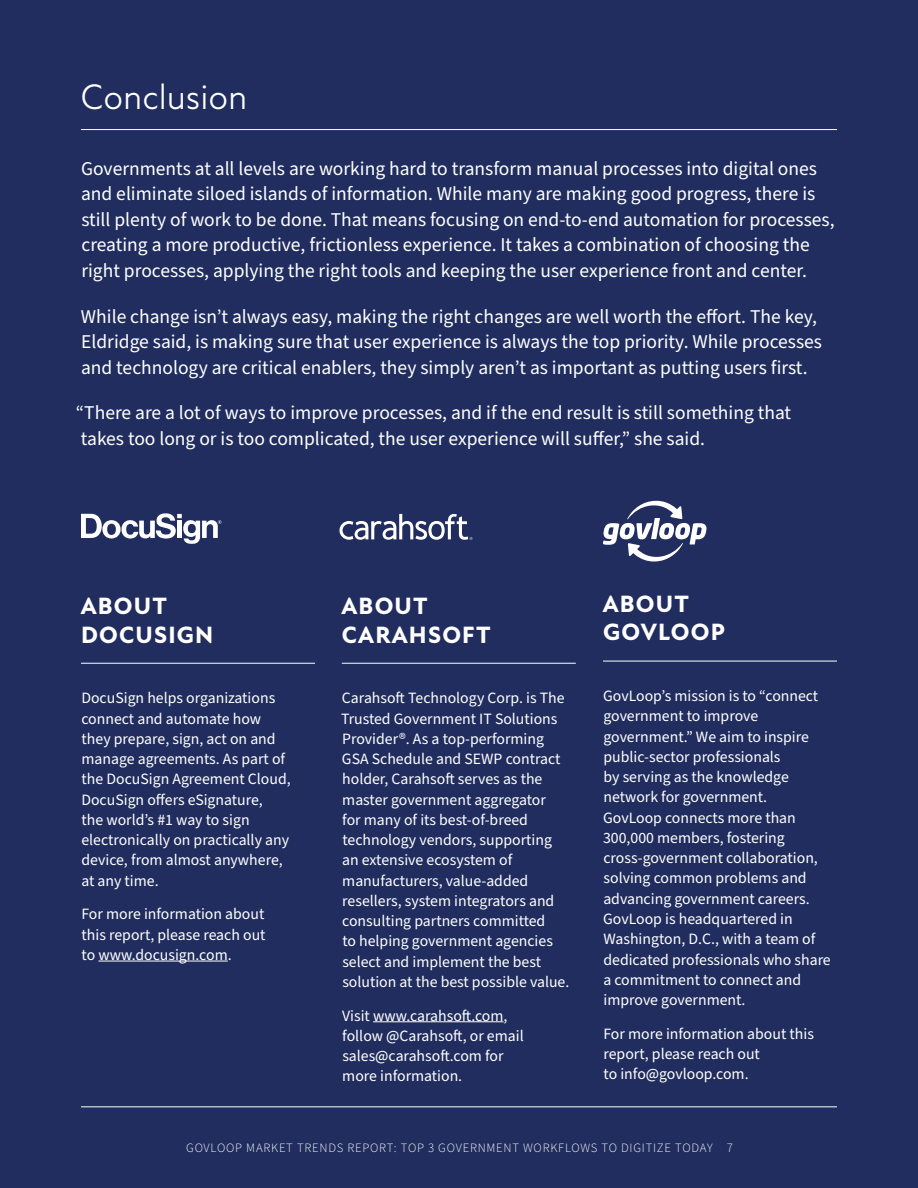
<style>
.page{position:relative;width:918px;height:1188px;background:#202d5e}
.page>*{position:absolute;margin:0;border:0;box-sizing:border-box;transform-origin:0 0}
.t1{font:36px "New Atten";color:#fff}
.t2{font:800 24px/28.5px "New Atten";letter-spacing:.05em;color:#fff}
.t3{font:19.5px/25.5px "Source Sans Pro";color:#fff}
.t4{font:15.75px/20.2px "Source Sans Pro";color:#fff}
.t5{font:300 12.75px "Source Sans Pro";letter-spacing:.06em;color:#fff}
</style>
<div class="page">
<hr style="left:81px;top:129px;width:756px;height:1px;background:#fff">
<hr style="left:81px;top:1106px;width:756px;height:1px;background:#fff">
<hr style="left:603px;top:661px;width:234px;height:1px;background:#fff">
<hr style="left:81px;top:663px;width:234px;height:1px;background:#fff">
<hr style="left:98px;top:961px;width:130px;height:1px;background:#fff">
<hr style="left:342px;top:663px;width:234px;height:1px;background:#fff">
<hr style="left:373px;top:1021px;width:131px;height:1px;background:#fff">
<svg style="left:603px;top:501px;width:103px;height:61px"></svg>
<svg style="left:339px;top:514px;width:133px;height:26px"></svg>
<svg style="left:81px;top:513px;width:140px;height:31px"></svg>
<h1 class="t1" style="left:81px;top:76px;width:168px">Conclusion</h1>
<p class="t3" style="left:81px;top:156px;width:755px">Governments at all levels are working hard to transform manual processes into digital ones and eliminate siloed islands of information. While many are making good progress, there is still plenty of work to be done. That means focusing on end-to-end automation for processes, creating a more productive, frictionless experience. It takes a combination of choosing the right processes, applying the right tools and keeping the user experience front and center.</p>
<p class="t3" style="left:81px;top:304px;width:743px">While change isn’t always easy, making the right changes are well worth the effort. The key,<br>Eldridge said, is making sure that user experience is always the top priority. While processes and technology are critical enablers, they simply aren’t as important as putting users first.</p>
<p class="t3" style="left:76px;top:401px;width:717px">“There are a lot of ways to improve processes, and if the end result is still something that takes too long or is too complicated, the user experience will suffer,” she said.</p>
<h2 class="t2" style="left:81px;top:592px;width:134px">ABOUT<br>DOCUSIGN</h2>
<p class="t4" style="left:81px;top:689px;width:211px">DocuSign helps organizations connect and automate how they prepare, sign, act on and manage agreements. As part of the DocuSign Agreement Cloud,<br>DocuSign offers eSignature,<br>the world’s #1 way to sign electronically on practically any device, from almost anywhere, at any time.</p>
<p class="t4" style="left:81px;top:905px;width:186px;text-align:justify">For more information about this report, please reach out to www.docusign.com.</p>
<h2 class="t2" style="left:342px;top:592px;width:151px">ABOUT<br>CARAHSOFT</h2>
<p class="t4" style="left:341px;top:689px;width:230px">Carahsoft Technology Corp. is The<br>Trusted Government IT Solutions<br>Provider®. As a top-performing<br>GSA Schedule and SEWP contract holder, Carahsoft serves as the master government aggregator<br>for many of its best-of-breed technology vendors, supporting an extensive ecosystem of manufacturers, value-added resellers, system integrators and consulting partners committed<br>to helping government agencies select and implement the best solution at the best possible value.</p>
<p class="t4" style="left:342px;top:1006px;width:183px">Visit www.carahsoft.com, follow @Carahsoft, or email sales@carahsoft.com for more information.</p>
<h2 class="t2" style="left:603px;top:590px;width:124px">ABOUT<br>GOVLOOP</h2>
<p class="t4" style="left:603px;top:686px;width:229px">GovLoop’s mission is to “connect government to improve government.” We aim to inspire public-sector professionals<br>by serving as the knowledge network for government.<br>GovLoop connects more than<br>300,000 members, fostering cross-government collaboration, solving common problems and advancing government careers.<br>GovLoop is headquartered in<br>Washington, D.C., with a team of dedicated professionals who share a commitment to connect and improve government.</p>
<p class="t4" style="left:603px;top:1024px;width:212px">For more information about this report, please reach out<br>to info@govloop.com.</p>
<p class="t5" style="left:186px;top:1140px;width:548px">GOVLOOP MARKET TRENDS REPORT: TOP 3 GOVERNMENT WORKFLOWS TO DIGITIZE TODAY 7</p>
</div>
